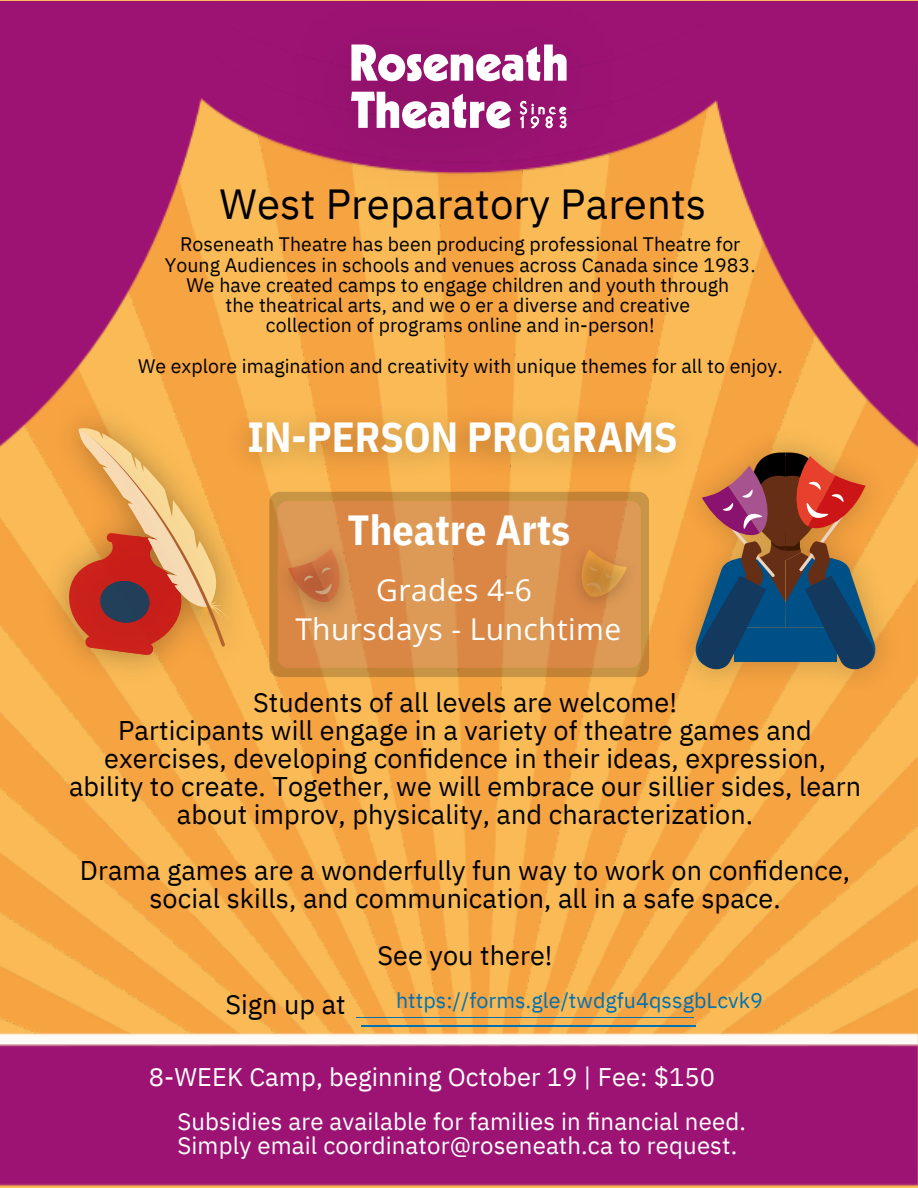
<style>
.page{position:relative;width:918px;height:1188px;background:#fff}
.page>*{position:absolute;margin:0;border:0;box-sizing:border-box;transform-origin:0 0}
.t1{font:700 42px "IBM Plex Sans Cond";color:#fff}
.t2{font:42px "IBM Plex Sans";letter-spacing:.005em;color:#000}
.t3{font:30px "Open Sans";letter-spacing:.015em;color:#fff}
.t4{font:27px/28.2px "IBM Plex Sans";letter-spacing:.005em;color:#000;text-align:center}
.t5{font:25.5px "IBM Plex Sans";letter-spacing:.005em;color:#fff}
.t6{font:24px/23.7px "IBM Plex Sans";letter-spacing:.005em;color:#fff}
.t7{font:21.45px "IBM Plex Sans";letter-spacing:.005em;color:#0071b1}
.t8{font:19.5px "IBM Plex Sans";letter-spacing:.005em;color:#000}
</style>
<div class="page">
<img style="left:0;top:1px;width:918px;height:1185px">
<img style="left:251px;top:0;width:417px;height:237px">
<svg style="left:351px;top:45px;width:216px;height:36px"></svg>
<svg style="left:351px;top:92px;width:160px;height:36px"></svg>
<svg style="left:520px;top:101px;width:46px;height:27px"></svg>
<img style="left:271px;top:388px;width:451px;height:140px">
<svg style="left:271px;top:484px;width:386px;height:201px;background:#f3ac4a"></svg>
<svg style="left:271px;top:493px;width:378px;height:183px;background:#d8904b"></svg>
<img style="left:561px;top:533px;width:86px;height:87px">
<img style="left:271px;top:530px;width:91px;height:98px">
<div style="left:303px;top:541px;width:44px;height:68px;background:linear-gradient(to right,#de9b56,#d69251)"></div>
<svg style="left:281px;top:553px;width:57px;height:57px;background:#d28648"></svg>
<svg style="left:314px;top:559px;width:26px;height:17px"></svg>
<div style="left:296px;top:568px;width:26px;height:21px;background:#c1633a"></div>
<svg style="left:306px;top:576px;width:34px;height:27px"></svg>
<img style="left:28px;top:387px;width:243px;height:310px">
<svg style="left:61px;top:525px;width:50px;height:137px;background:#eaa145"></svg>
<div style="left:111px;top:528px;width:78px;height:134px;background:linear-gradient(to right,#dbab51,#f5a13f)"></div>
<div style="left:201px;top:597px;width:36px;height:31px;background:#f4b653"></div>
<svg style="left:70px;top:421px;width:148px;height:194px;background:#ec9742"></svg>
<svg style="left:81px;top:427px;width:152px;height:228px;background:#dc8d51"></svg>
<img style="left:659px;top:416px;width:253px;height:290px">
<hr style="left:357px;top:1017px;width:337px;height:1px;background:#0071b1">
<hr style="left:362px;top:1025px;width:334px;height:1px;background:#0071b1">
<svg style="left:694px;top:453px;width:183px;height:218px;background:#7b5f50"></svg>
<p class="t2" style="left:220px;top:176px;width:488px">West Preparatory Parents</p>
<p class="t8" style="left:180px;top:231px;width:562px">Roseneath Theatre has been producing professional Theatre for</p>
<p class="t8" style="left:165px;top:252px;width:592px">Young Audiences in schools and venues across Canada since 1983.</p>
<p class="t8" style="left:186px;top:272px;width:544px">We have created camps to engage children and youth through</p>
<p class="t8" style="left:226px;top:292px;width:466px">the theatrical arts, and we o er a diverse and creative</p>
<p class="t8" style="left:266px;top:312px;width:390px">collection of programs online and in-person!</p>
<p class="t8" style="left:138px;top:353px;width:646px">We explore imagination and creativity with unique themes for all to enjoy.</p>
<p class="t1" style="left:247px;top:409px;width:432px">IN-PERSON PROGRAMS</p>
<p class="t1" style="left:348px;top:502px;width:224px">Theatre Arts</p>
<p class="t3" style="left:376px;top:568px;width:157px">Grades 4-6</p>
<p class="t3" style="left:295px;top:608px;width:327px">Thursdays - Lunchtime</p>
<p class="t4" style="left:253px;top:687px;width:426px">Students of all levels are welcome!</p>
<p class="t4" style="left:104px;top:715px;width:723px">Participants will engage in a variety of theatre games and exercises, developing confidence in their ideas, expression,</p>
<p class="t4" style="left:69px;top:772px;width:794px">ability to create. Together, we will embrace our sillier sides, learn about improv, physicality, and characterization.</p>
<p class="t4" style="left:80px;top:856px;width:772px">Drama games are a wonderfully fun way to work on confidence, social skills, and communication, all in a safe space.</p>
<p class="t4" style="left:378px;top:940px;width:177px">See you there!</p>
<p class="t4" style="left:225px;top:990px;width:122px">Sign up at</p>
<p class="t7" style="left:396px;top:986px;width:369px">https://forms.gle/twdgfu4qssgbLcvk9</p>
<p class="t5" style="left:149px;top:1060px;width:568px">8-WEEK Camp, beginning October 19 | Fee: $150</p>
<p class="t6" style="left:177px;top:1110px;width:570px">Subsidies are available for families in financial need.<br>Simply email coordinator@roseneath.ca to request.</p>
</div>
